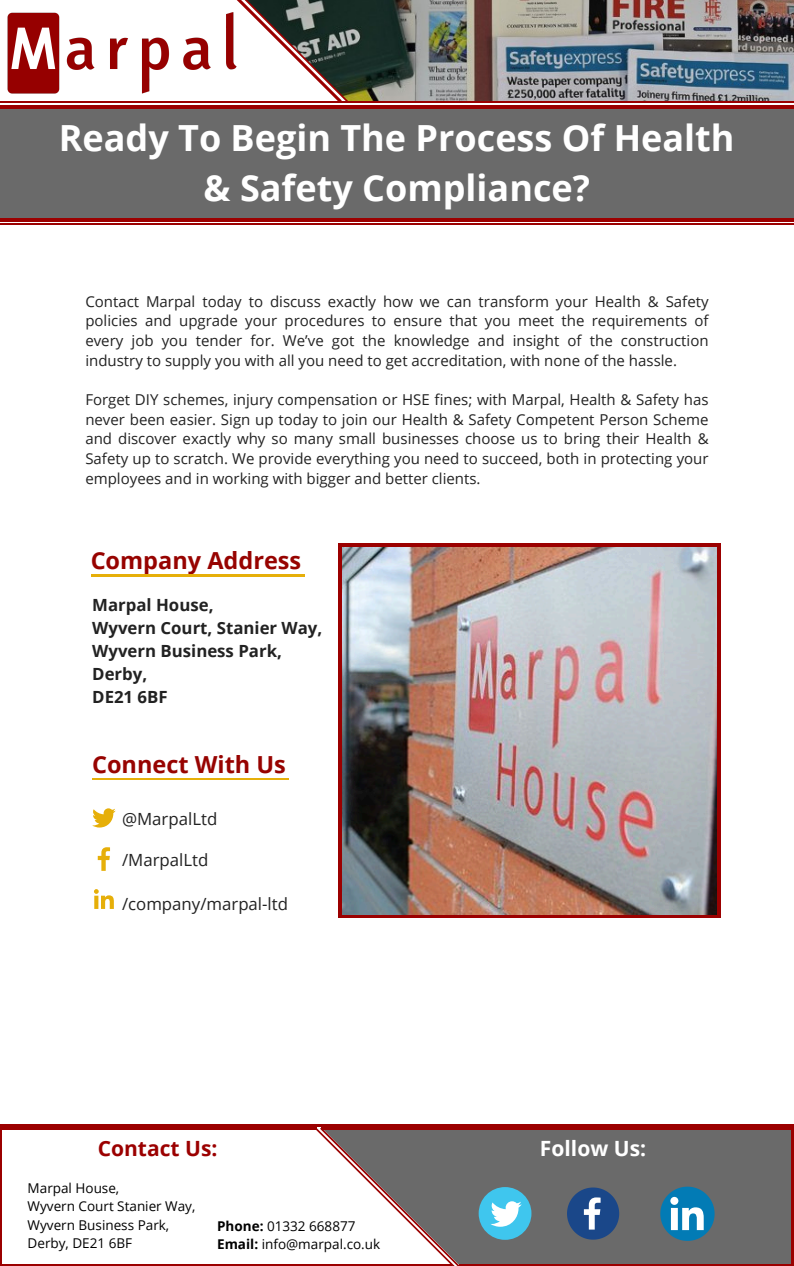
<style>
.page{position:relative;width:794px;height:1266px;background:#fff}
.page>*{position:absolute;margin:0;border:0;box-sizing:border-box;transform-origin:0 0}
.t1{font:700 36px/50.1px "Open Sans";color:#fff;text-align:center}
.t2{font:700 23.48px "Open Sans";color:#970300}
.t3{font:700 21px "Open Sans";color:#9b0000}
.t4{font:700 21px "Open Sans";color:#fff}
.t5{font:700 16.8px/23.1px "Open Sans";color:#222}
.t6{font:16.8px "Open Sans";color:#222}
.t7{font:15px/19.6px "Open Sans";color:#222;text-align:justify}
.t8{font:13.5px "Open Sans";color:#000}
.s1{font-weight:700}
</style>
<div class="page">
<img style="left:557px;top:0;width:236px;height:101px">
<img style="left:0;top:0;width:557px;height:222px">
<div style="left:183px;top:102px;width:610px;height:634px;background:#fff"></div>
<svg style="left:338px;top:543px;width:382px;height:374px;background:#980f0f"></svg>
<div style="left:0;top:106px;width:793px;height:113px;background:#6a6a6a"></div>
<hr style="left:0;top:105px;width:793px;height:3px;background:#9b0000">
<hr style="left:0;top:218px;width:793px;height:3px;background:#9b0000">
<hr style="left:0;top:223px;width:793px;height:2px;background:#9b0000">
<hr style="left:0;top:101px;width:793px;height:2px;background:#9b0000">
<img style="left:7px;top:8px;width:183px;height:90px">
<svg style="left:190px;top:0;width:158px;height:101px"></svg>
<svg style="left:92px;top:808px;width:24px;height:19px"></svg>
<svg style="left:98px;top:847px;width:12px;height:24px"></svg>
<svg style="left:94px;top:889px;width:20px;height:20px"></svg>
<hr style="left:91px;top:574px;width:213px;height:2px;background:#e6af09">
<hr style="left:92px;top:778px;width:197px;height:2px;background:#e6af09">
<div style="left:458px;top:1129px;width:335px;height:137px;background:#6a6a6a"></div>
<hr style="left:320px;top:1127px;width:473px;height:2px;background:#9b0000">
<hr style="left:458px;top:1264px;width:335px;height:2px;background:#9b0000">
<svg style="left:314px;top:1127px;width:150px;height:139px"></svg>
<hr style="left:0;top:1127px;width:316px;height:2px;background:#9b0000">
<hr style="left:0;top:1264px;width:452px;height:2px;background:#9b0000">
<hr style="left:0;top:1127px;width:2px;height:139px;background:#9b0000">
<hr style="left:791px;top:1127px;width:2px;height:139px;background:#9b0000">
<svg style="left:567px;top:1187px;width:52px;height:52px"></svg>
<div style="left:478px;top:1187px;width:53px;height:52px;background:#3fc6ee;border-radius:50%"></div>
<svg style="left:491px;top:1201px;width:30px;height:25px"></svg>
<svg style="left:660px;top:1186px;width:54px;height:54px"></svg>
<hr style="left:0;top:1124px;width:793px;height:2px;background:#9b0000">
<img style="left:342px;top:547px;width:374px;height:367px">
<p class="t1" style="left:59px;top:112px;width:677px">Ready To Begin The Process Of Health &amp; Safety Compliance?</p>
<p class="t7" style="left:85px;top:291px;width:624px">Contact Marpal today to discuss exactly how we can transform your Health &amp; Safety policies and upgrade your procedures to ensure that you meet the requirements of every job you tender for. We’ve got the knowledge and insight of the construction industry to supply you with all you need to get accreditation, with none of the hassle.</p>
<h1 class="t7" style="left:85px;top:389px;width:624px">Forget DIY schemes, injury compensation or HSE fines; with Marpal, Health &amp; Safety has never been easier. Sign up today to join our Health &amp; Safety Competent Person Scheme and discover exactly why so many small businesses choose us to bring their Health &amp; Safety up to scratch. We provide everything you need to succeed, both in protecting your employees and in working with bigger and better clients.</h1>
<h2 class="t2" style="left:91px;top:544px;width:212px">Company Address</h2>
<h4 class="t5" style="left:92px;top:593px;width:231px">Marpal House,<br>Wyvern Court, Stanier Way,<br>Wyvern Business Park,<br>Derby,<br>DE21 6BF</h4>
<h2 class="t2" style="left:92px;top:748px;width:195px">Connect With Us</h2>
<h6 class="t6" style="left:122px;top:807px;width:97px">@MarpalLtd</h6>
<h6 class="t6" style="left:122px;top:848px;width:88px">/MarpalLtd</h6>
<p class="t6" style="left:122px;top:892px;width:167px">/company/marpal-ltd</p>
<p class="t3" style="left:98px;top:1133px;width:121px">Contact Us:</p>
<h5 class="t4" style="left:539px;top:1133px;width:108px">Follow Us:</h5>
<p class="t8" style="left:28px;top:1178px;width:93px">Marpal House,</p>
<h5 class="t8" style="left:28px;top:1197px;width:169px">Wyvern Court Stanier Way,</h5>
<p class="t8" style="left:28px;top:1215px;width:143px">Wyvern Business Park,</p>
<h3 class="t8" style="left:28px;top:1234px;width:106px">Derby, DE21 6BF</h3>
<p class="t8" style="left:217px;top:1216px;width:140px"><span class="s1">Phone:</span> 01332 668877</p>
<h5 class="t8" style="left:217px;top:1234px;width:164px"><span class="s1">Email:</span> info@marpal.co.uk</h5>
</div>
